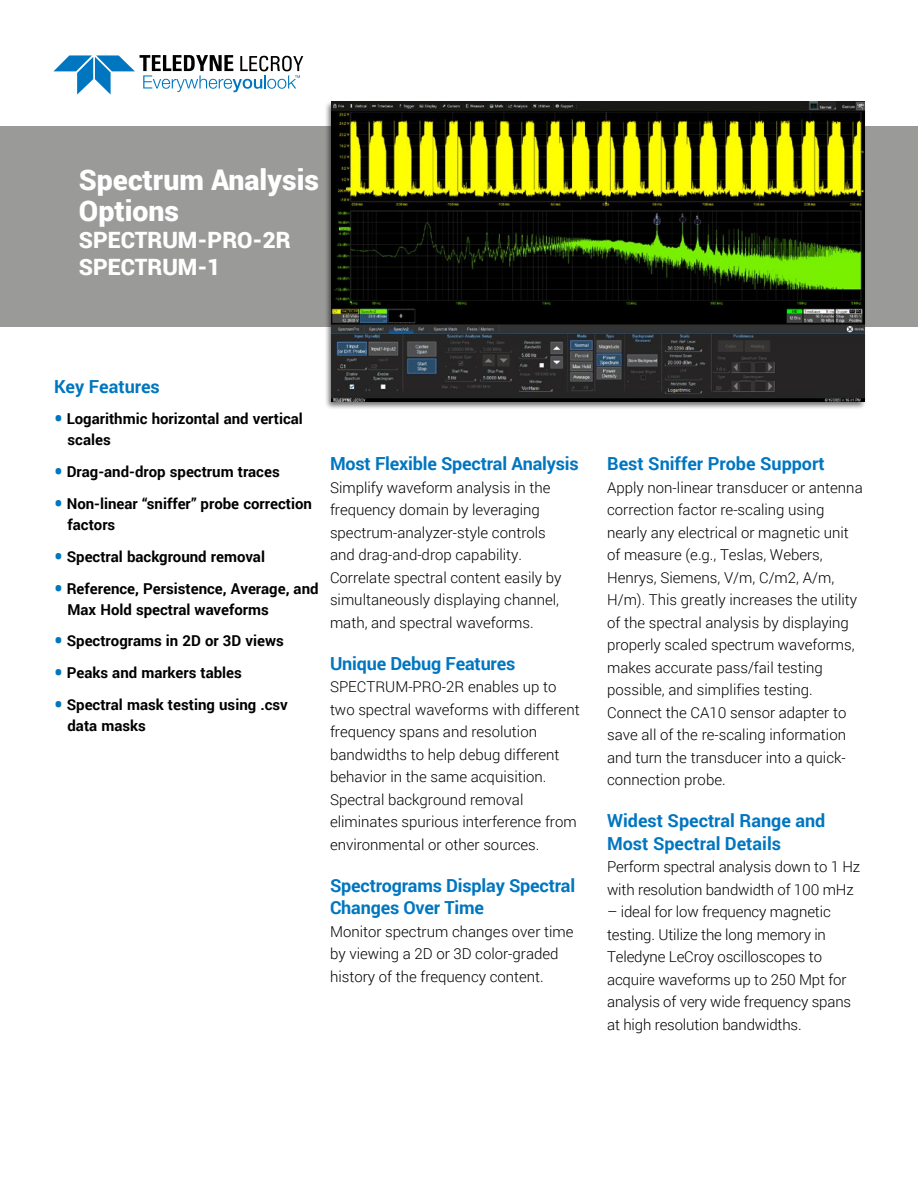
<style>
.page{position:relative;width:918px;height:1188px;background:#fff}
.page>*{position:absolute;margin:0;border:0;box-sizing:border-box;transform-origin:0 0}
.t1{font:900 28.5px/31.2px "Roboto";color:#fff}
.t2{font:900 22.5px/27px "Roboto";color:#fff}
.t3{font:700 18px/22.5px "Roboto";letter-spacing:-.01em;color:#0076c0}
.t4{font:300 15px/22.5px "Roboto";color:#000}
.t5{font:700 15px/21px "Roboto";color:#000}
.s1{font-size:24px;color:#0076c0}
</style>
<div class="page">
<div style="left:0;top:126px;width:918px;height:201px;background:#9a9a99"></div>
<svg style="left:53px;top:55px;width:250px;height:40px"></svg>
<div style="left:324px;top:100px;width:542px;height:310px;background:#000;opacity:.55"></div>
<img style="left:332px;top:102px;width:532px;height:299px">
<h1 class="t1" style="left:79px;top:166px;width:242px">Spectrum Analysis<br>Options</h1>
<h2 class="t2" style="left:79px;top:228px;width:213px">SPECTRUM-PRO-2R<br>SPECTRUM-1</h2>
<p class="t3" style="left:54px;top:376px;width:107px">Key Features</p>
<p class="t5" style="left:67px;top:410px;width:237px;text-indent:-13px"><span class="s1">•</span> Logarithmic horizontal and vertical scales</p>
<p class="t5" style="left:54px;top:462px;width:227px"><span class="s1">•</span> Drag-and-drop spectrum traces</p>
<p class="t5" style="left:67px;top:494px;width:246px;text-indent:-13px"><span class="s1">•</span> Non-linear “sniffer” probe correction factors</p>
<p class="t5" style="left:54px;top:547px;width:213px"><span class="s1">•</span> Spectral background removal</p>
<p class="t5" style="left:67px;top:579px;width:253px;text-indent:-13px"><span class="s1">•</span> Reference, Persistence, Average, and<br>Max Hold spectral waveforms</p>
<p class="t5" style="left:54px;top:632px;width:231px"><span class="s1">•</span> Spectrograms in 2D or 3D views</p>
<p class="t5" style="left:54px;top:663px;width:190px"><span class="s1">•</span> Peaks and markers tables</p>
<p class="t5" style="left:67px;top:695px;width:222px;text-indent:-13px"><span class="s1">•</span> Spectral mask testing using .csv data masks</p>
<p class="t3" style="left:330px;top:454px;width:250px">Most Flexible Spectral Analysis</p>
<p class="t4" style="left:330px;top:477px;width:233px">Simplify waveform analysis in the frequency domain by leveraging spectrum-analyzer-style controls and drag-and-drop capability.<br>Correlate spectral content easily by simultaneously displaying channel, math, and spectral waveforms.</p>
<p class="t3" style="left:330px;top:653px;width:187px">Unique Debug Features</p>
<p class="t4" style="left:330px;top:677px;width:251px">SPECTRUM-PRO-2R enables up to two spectral waveforms with different frequency spans and resolution bandwidths to help debug different behavior in the same acquisition.<br>Spectral background removal eliminates spurious interference from environmental or other sources.</p>
<p class="t3" style="left:330px;top:875px;width:247px">Spectrograms Display Spectral<br>Changes Over Time</p>
<p class="t4" style="left:330px;top:921px;width:245px">Monitor spectrum changes over time by viewing a 2D or 3D color-graded history of the frequency content.</p>
<p class="t3" style="left:607px;top:454px;width:219px">Best Sniffer Probe Support</p>
<p class="t4" style="left:607px;top:477px;width:257px">Apply non-linear transducer or antenna correction factor re-scaling using nearly any electrical or magnetic unit of measure (e.g., Teslas, Webers, Henrys, Siemens, V/m, C/m2, A/m, H/m). This greatly increases the utility of the spectral analysis by displaying properly scaled spectrum waveforms, makes accurate pass/fail testing possible, and simplifies testing.<br>Connect the CA10 sensor adapter to save all of the re-scaling information and turn the transducer into a quick&shy;connection probe.</p>
<p class="t3" style="left:607px;top:811px;width:220px">Widest Spectral Range and<br>Most Spectral Details</p>
<p class="t4" style="left:607px;top:857px;width:255px">Perform spectral analysis down to 1 Hz with resolution bandwidth of 100 mHz</p>
<p class="t4" style="left:607px;top:902px;width:246px">– ideal for low frequency magnetic testing. Utilize the long memory in Teledyne LeCroy oscilloscopes to acquire waveforms up to 250 Mpt for analysis of very wide frequency spans at high resolution bandwidths.</p>
</div>
